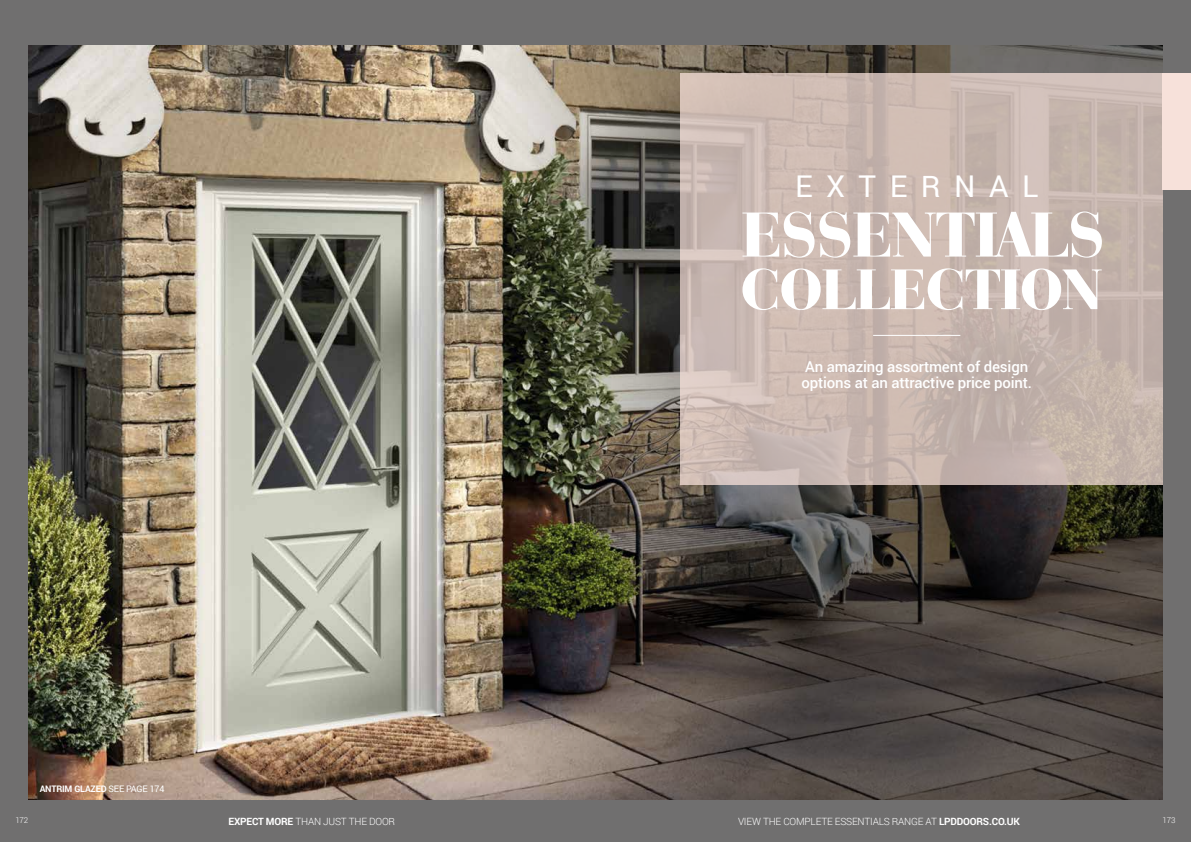
<style>
.page{position:relative;width:1191px;height:842px;background:#706f6f}
.page>*{position:absolute;margin:0;border:0;box-sizing:border-box;transform-origin:0 0}
.t1{font:900 66px "Bauer Bodoni BT";letter-spacing:-.02em;color:#fff}
.t2{font:900 59.5px "Bauer Bodoni BT";letter-spacing:-.02em;color:#fff}
.t3{font:30px "Roboto";letter-spacing:.45em;color:#fff}
.t4{font:500 15px/16px "Roboto";letter-spacing:-.01em;color:#fff}
.t5{font:300 10px "Roboto";letter-spacing:-.02em;color:#fff}
.t6{font:700 9px "Roboto";letter-spacing:-.02em;color:#fff}
.t7{font:300 8px "Roboto";letter-spacing:-.02em;color:#fff}
.s1{font-weight:400}
.s2{font-weight:700}
</style>
<div class="page">
<img style="left:28px;top:45px;width:440px;height:754px">
<img style="left:468px;top:45px;width:694px;height:754px">
<svg style="left:680px;top:74px;width:482px;height:411px;background:#c8b7af"></svg>
<div style="left:1162px;top:74px;width:29px;height:116px;background:#f7e1da"></div>
<hr style="left:873px;top:335px;width:87px;height:1px;background:#fff">
<h3 class="t3" style="left:795px;top:165px;width:245px">EXTERNAL</h3>
<h1 class="t1" style="left:741px;top:193px;width:365px">ESSENTIALS</h1>
<h2 class="t2" style="left:740px;top:252px;width:364px">COLLECTION</h2>
<p class="t6" style="left:40px;top:782px;width:126px">ANTRIM GLAZED <span class="s1">SEE PAGE 174</span></p>
<h3 class="t4" style="left:801px;top:358px;width:232px">An amazing assortment of design options at an attractive price point.</h3>
<p class="t7" style="left:15px;top:814px;width:14px">172</p>
<p class="t5" style="left:229px;top:814px;width:168px"><span class="s2">EXPECT MORE</span> THAN JUST THE DOOR</p>
<p class="t5" style="left:738px;top:814px;width:283px">VIEW THE COMPLETE ESSENTIALS RANGE AT <span class="s2">LPDDOORS.CO.UK</span></p>
<p class="t7" style="left:1162px;top:814px;width:14px">173</p>
</div>
